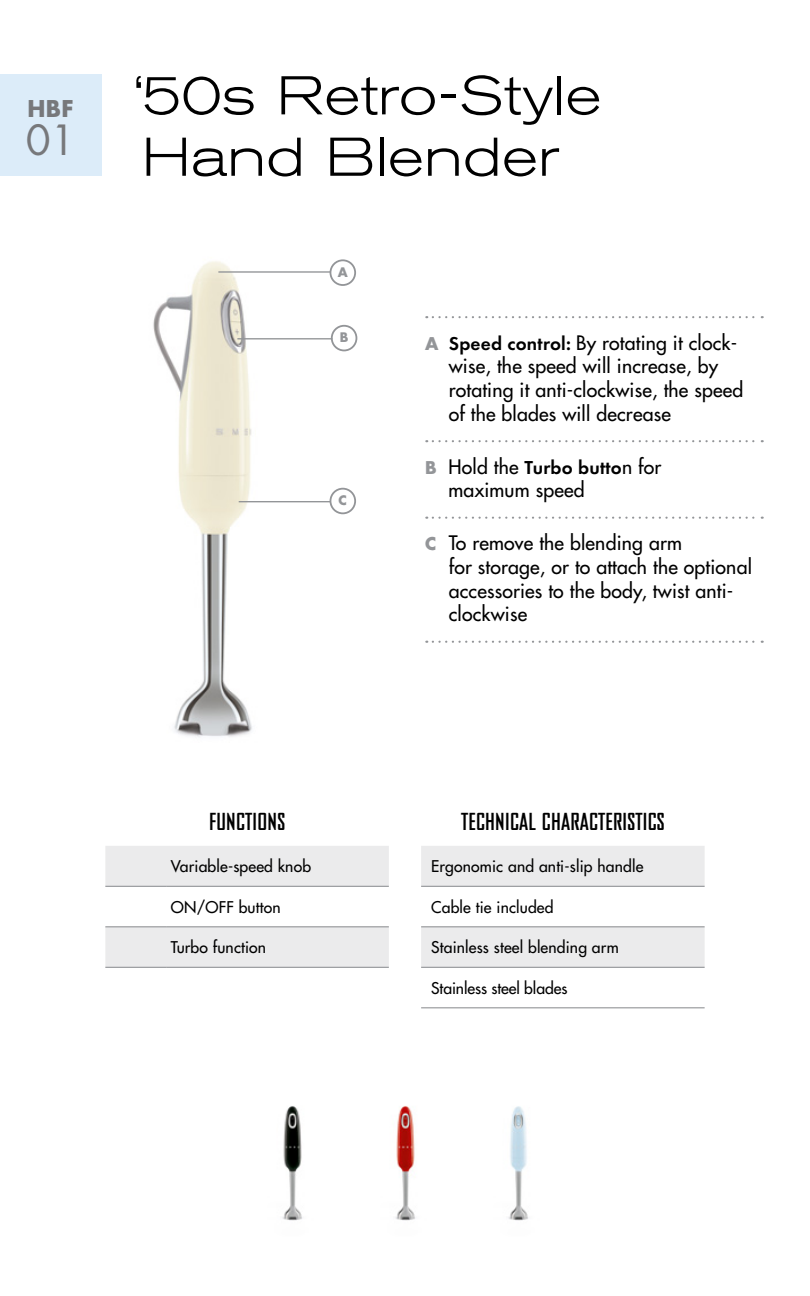
<style>
.page{position:relative;width:810px;height:1296px;background:#fff}
.page>*{position:absolute;margin:0;border:0;box-sizing:border-box;transform-origin:0 0}
.t1{font:300 54px/61.4px "Akzidenz Grot Ext BQ";letter-spacing:.01em;color:#000}
.t2{font:40.5px "Futura";color:#77787b}
.t3{font:700 22.5px "Bureau Agency";letter-spacing:.01em;color:#000}
.t4{font:700 22.5px "Futura";color:#77787b}
.t5{font:19.35px/23.8px "Futura";letter-spacing:.01em;color:#000}
.t6{font:15.75px "Futura";letter-spacing:.01em;color:#000}
.t7{font:700 12.83px "Futura";color:#939598}
.s1{font-weight:700;font-size:17.1px;color:#939598}
.s2{font-weight:600}
</style>
<div class="page">
<img style="left:153px;top:261px;width:178px;height:476px">
<div style="left:0;top:75px;width:101px;height:101px;background:#dcecf9"></div>
<div style="left:330px;top:259px;width:26px;height:27px;border:2px solid #939598;border-radius:50%"></div>
<div style="left:331px;top:325px;width:26px;height:26px;border:2px solid #939598;border-radius:50%"></div>
<div style="left:330px;top:488px;width:26px;height:26px;border:2px solid #939598;border-radius:50%"></div>
<hr style="left:218px;top:271px;width:113px;height:2px;background:#939598">
<hr style="left:239px;top:501px;width:92px;height:1px;background:#939598">
<hr style="left:237px;top:338px;width:95px;height:1px;background:#939598">
<svg style="left:433px;top:316px;width:330px;height:2px"></svg>
<svg style="left:433px;top:440px;width:330px;height:2px"></svg>
<svg style="left:433px;top:517px;width:330px;height:2px"></svg>
<svg style="left:433px;top:641px;width:330px;height:2px"></svg>
<img style="left:282px;top:1106px;width:20px;height:115px">
<img style="left:395px;top:1106px;width:20px;height:115px">
<img style="left:508px;top:1106px;width:20px;height:115px">
<svg style="left:105px;top:846px;width:284px;height:121px"></svg>
<hr style="left:105px;top:886px;width:61px;height:1px;background:#939598">
<hr style="left:166px;top:886px;width:223px;height:1px;background:#939598">
<hr style="left:105px;top:926px;width:61px;height:1px;background:#939598">
<hr style="left:166px;top:926px;width:223px;height:1px;background:#939598">
<hr style="left:105px;top:967px;width:61px;height:1px;background:#939598">
<hr style="left:166px;top:967px;width:223px;height:1px;background:#939598">
<svg style="left:421px;top:846px;width:284px;height:121px"></svg>
<hr style="left:421px;top:886px;width:284px;height:1px;background:#939598">
<hr style="left:421px;top:926px;width:284px;height:1px;background:#939598">
<hr style="left:421px;top:967px;width:284px;height:1px;background:#939598">
<hr style="left:421px;top:1007px;width:284px;height:1px;background:#939598">
<p class="t4" style="left:28px;top:93px;width:47px">HBF</p>
<h2 class="t2" style="left:26px;top:112px;width:51px">01</h2>
<h1 class="t1" style="left:131px;top:66px;width:472px">‘50s Retro-Style<br>Hand Blender</h1>
<p class="t7" style="left:338px;top:263px;width:11px">A</p>
<p class="t7" style="left:340px;top:329px;width:10px">B</p>
<p class="t7" style="left:339px;top:492px;width:10px">C</p>
<p class="t5" style="left:449px;top:330px;width:296px;text-indent:-24px"><span class="s1">A</span> <span class="s2">Speed control:</span> By rotating it clock&shy;wise, the speed will increase, by rotating it anti-clockwise, the speed of the blades will decrease</p>
<p class="t5" style="left:449px;top:454px;width:214px;text-indent:-23px"><span class="s1">B</span> Hold the <span class="s2">Turbo butto</span>n for maximum speed</p>
<p class="t5" style="left:449px;top:531px;width:305px;text-indent:-24px"><span class="s1">C</span> To remove the blending arm<br>for storage, or to attach the optional accessories to the body, twist anti&shy;clockwise</p>
<p class="t3" style="left:209px;top:809px;width:77px">FUNCTIONS</p>
<p class="t6" style="left:171px;top:856px;width:142px">Variable-speed knob</p>
<p class="t6" style="left:171px;top:897px;width:111px">ON/OFF button</p>
<p class="t6" style="left:171px;top:937px;width:97px">Turbo function</p>
<p class="t3" style="left:461px;top:809px;width:205px">TECHNICAL CHARACTERISTICS</p>
<p class="t6" style="left:431px;top:856px;width:214px">Ergonomic and anti-slip handle</p>
<p class="t6" style="left:431px;top:897px;width:124px">Cable tie included</p>
<p class="t6" style="left:431px;top:937px;width:189px">Stainless steel blending arm</p>
<p class="t6" style="left:431px;top:978px;width:138px">Stainless steel blades</p>
</div>
